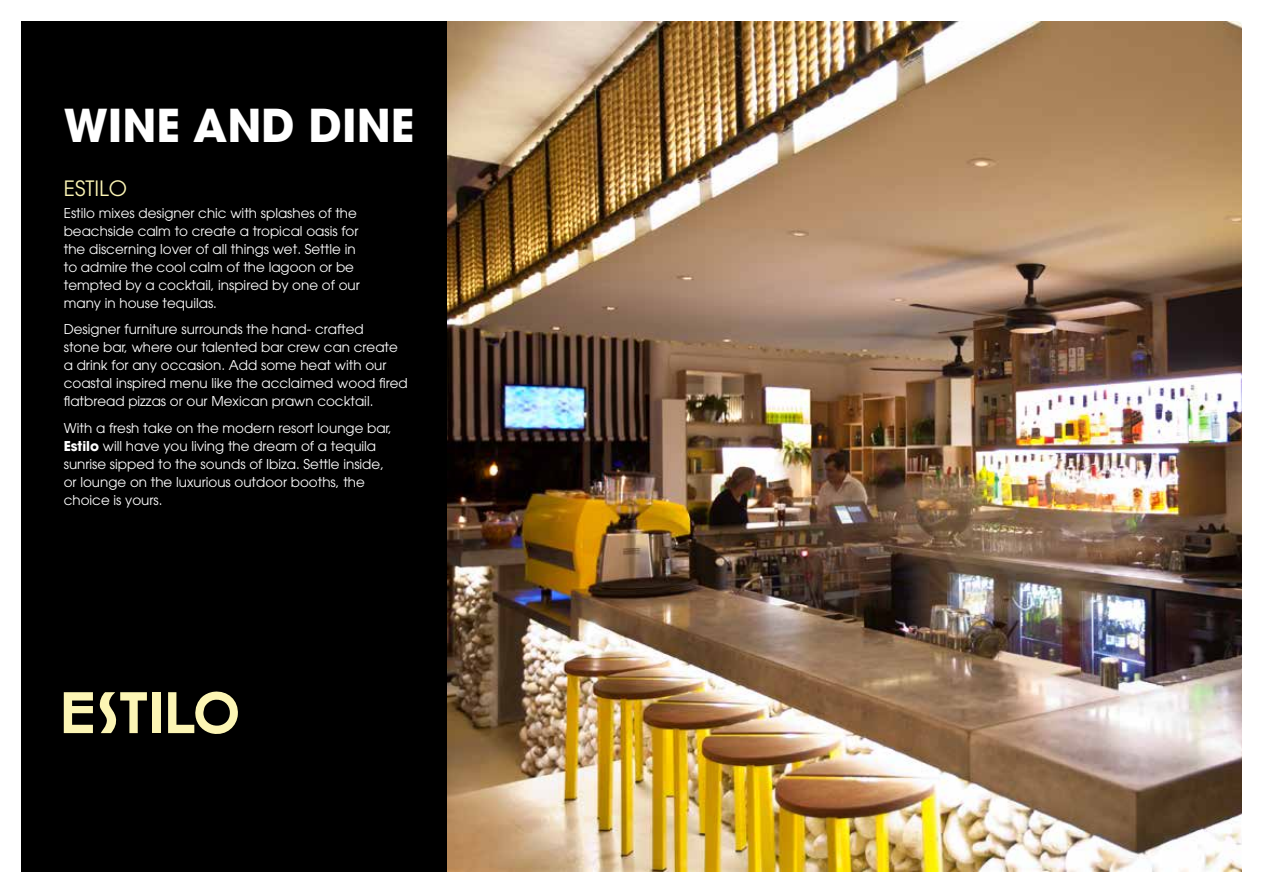
<style>
.page{position:relative;width:1263px;height:893px;background:#fff}
.page>*{position:absolute;margin:0;border:0;box-sizing:border-box;transform-origin:0 0}
.t1{font:700 45px "Avant Garde";color:#fff}
.t2{font:21px "Avant Garde";color:#fcf5b4}
.t3{font:13.5px/18px "Avant Garde";color:#fff}
.s1{font-weight:700}
</style>
<div class="page">
<div style="left:21px;top:21px;width:449px;height:851px;background:#000"></div>
<img style="left:448px;top:21px;width:794px;height:851px">
<svg style="left:64px;top:692px;width:29px;height:41px"></svg>
<svg style="left:99px;top:692px;width:48px;height:41px"></svg>
<div style="left:153px;top:692px;width:8px;height:41px;background:#fcf5b4"></div>
<svg style="left:168px;top:692px;width:70px;height:42px"></svg>
<h1 class="t1" style="left:64px;top:96px;width:352px">WINE AND DINE</h1>
<h2 class="t2" style="left:64px;top:176px;width:65px">ESTILO</h2>
<p class="t3" style="left:64px;top:204px;width:298px">Estilo mixes designer chic with splashes of the beachside calm to create a tropical oasis for the discerning lover of all things wet. Settle in to admire the cool calm of the lagoon or be tempted by a cocktail, inspired by one of our many in house tequilas.</p>
<p class="t3" style="left:64px;top:320px;width:345px">Designer furniture surrounds the hand- crafted<br>stone bar, where our talented bar crew can create a drink for any occasion. Add some heat with our coastal inspired menu like the acclaimed wood fired flatbread pizzas or our Mexican prawn cocktail.</p>
<p class="t3" style="left:64px;top:419px;width:330px">With a fresh take on the modern resort lounge bar, <span class="s1">Estilo</span> will have you living the dream of a tequila sunrise sipped to the sounds of Ibiza. Settle inside, or lounge on the luxurious outdoor booths, the choice is yours.</p>
</div>
